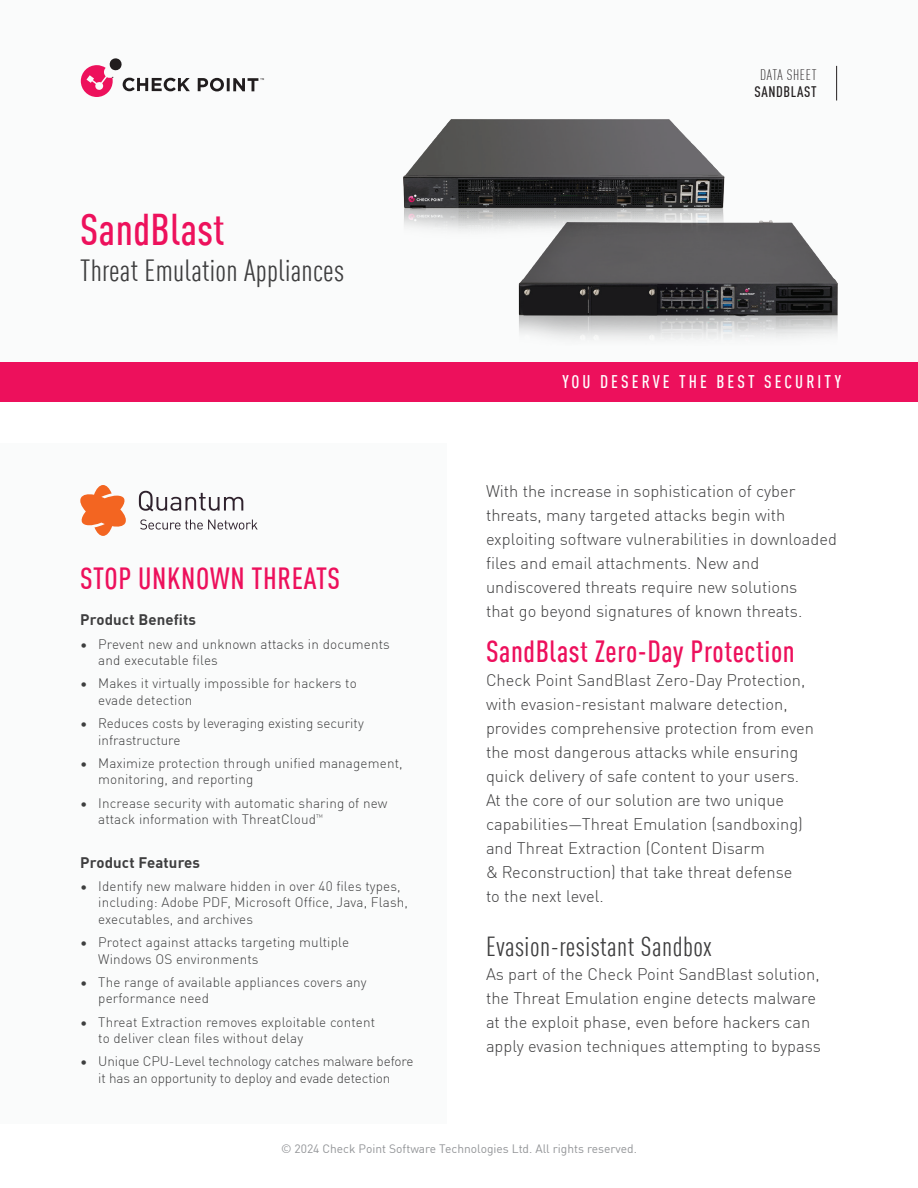
<style>
.page{position:relative;width:918px;height:1188px;background:#fff}
.page>*{position:absolute;margin:0;border:0;box-sizing:border-box;transform-origin:0 0}
.t1{font:500 condensed 43.5px "DIN Pro";letter-spacing:.01em;color:#ed115c}
.t2{font:500 condensed 30px "DIN Pro";letter-spacing:.02em;color:#ed105c}
.t3{font:condensed 30px "DIN Pro";letter-spacing:.01em;color:#3e3e3f}
.t4{font:condensed 27px "DIN Pro";letter-spacing:.02em;color:#3e3e3f}
.t5{font:500 condensed 18px "DIN Pro";letter-spacing:.17em;color:#fff}
.t6{font:300 16.5px/24px "DIN Pro";color:#3e3e3f}
.t7{font:700 15px "DIN Pro";letter-spacing:.01em;color:#3e3e3f}
.t8{font:300 condensed 15px "DIN Pro";letter-spacing:.04em;color:#231f20}
.t9{font:500 condensed 15px "DIN Pro";letter-spacing:.04em;color:#231f20}
.t10{font:300 13.5px/16.5px "DIN Pro";letter-spacing:.01em;color:#3e3e3f}
.t11{font:300 13.5px/16.5px "DIN Pro";letter-spacing:-.01em;color:#3e3e3f;text-align:center}
.t12{font:12px "DIN Pro";color:#939598}
</style>
<div class="page">
<div style="left:0;top:0;width:918px;height:382px;background:#fafbfb"></div>
<div style="left:0;top:362px;width:918px;height:39px;background:#ed105c"></div>
<div style="left:0;top:443px;width:446px;height:680px;background:#fafbfb"></div>
<svg style="left:139px;top:491px;width:104px;height:21px"></svg>
<svg style="left:140px;top:519px;width:118px;height:11px"></svg>
<svg style="left:80px;top:485px;width:46px;height:51px"></svg>
<img style="left:518px;top:220px;width:320px;height:119px">
<img style="left:403px;top:119px;width:341px;height:131px">
<svg style="left:81px;top:58px;width:109px;height:39px"></svg>
<svg style="left:198px;top:78px;width:66px;height:13px"></svg>
<hr style="left:836px;top:66px;width:1px;height:34px;background:#231f20">
<h1 class="t1" style="left:80px;top:198px;width:146px">SandBlast</h1>
<h2 class="t3" style="left:80px;top:249px;width:265px">Threat Emulation Appliances</h2>
<h2 class="t2" style="left:80px;top:557px;width:261px">STOP UNKNOWN THREATS</h2>
<p class="t7" style="left:80px;top:608px;width:117px">Product Benefits</p>
<p class="t10" style="left:98px;top:635px;width:293px;text-indent:-18px">• Prevent new and unknown attacks in documents and executable files</p>
<p class="t10" style="left:98px;top:674px;width:260px;text-indent:-18px">• Makes it virtually impossible for hackers to evade detection</p>
<p class="t10" style="left:98px;top:714px;width:267px;text-indent:-18px">• Reduces costs by leveraging existing security infrastructure</p>
<p class="t10" style="left:98px;top:754px;width:306px;text-indent:-18px">• Maximize protection through unified management, monitoring, and reporting</p>
<p class="t10" style="left:98px;top:794px;width:291px;text-indent:-18px">• Increase security with automatic sharing of new attack information with ThreatCloud<sup>™</sup></p>
<p class="t7" style="left:80px;top:851px;width:121px">Product Features</p>
<p class="t10" style="left:98px;top:877px;width:311px;text-indent:-18px">• Identify new malware hidden in over 40 files types, including: Adobe PDF, Microsoft Office, Java, Flash, executables, and archives</p>
<p class="t10" style="left:98px;top:933px;width:252px;text-indent:-18px">• Protect against attacks targeting multiple<br>Windows OS environments</p>
<p class="t10" style="left:98px;top:973px;width:270px;text-indent:-18px">• The range of available appliances covers any performance need</p>
<p class="t10" style="left:98px;top:1013px;width:278px;text-indent:-18px">• Threat Extraction removes exploitable content to deliver clean files without delay</p>
<p class="t11" style="left:80px;top:1052px;width:335px">• Unique CPU-Level technology catches malware before it has an opportunity to deploy and evade detection</p>
<p class="t8" style="left:760px;top:65px;width:58px">DATA SHEET</p>
<p class="t9" style="left:755px;top:81px;width:63px">SANDBLAST</p>
<p class="t5" style="left:562px;top:369px;width:280px">YOU DESERVE THE BEST SECURITY</p>
<p class="t6" style="left:486px;top:478px;width:353px">With the increase in sophistication of cyber threats, many targeted attacks begin with exploiting software vulnerabilities in downloaded files and email attachments. New and undiscovered threats require new solutions<br>that go beyond signatures of known threats.</p>
<h2 class="t2" style="left:486px;top:630px;width:310px">SandBlast Zero-Day Protection</h2>
<p class="t6" style="left:486px;top:667px;width:330px">Check Point SandBlast Zero-Day Protection, with evasion-resistant malware detection, provides comprehensive protection from even the most dangerous attacks while ensuring quick delivery of safe content to your users.<br>At the core of our solution are two unique capabilities—Threat Emulation (sandboxing) and Threat Extraction (Content Disarm<br>&amp; Reconstruction) that take threat defense<br>to the next level.</p>
<h3 class="t4" style="left:486px;top:928px;width:227px">Evasion-resistant Sandbox</h3>
<p class="t6" style="left:486px;top:961px;width:336px">As part of the Check Point SandBlast solution, the Threat Emulation engine detects malware at the exploit phase, even before hackers can apply evasion techniques attempting to bypass</p>
<p class="t12" style="left:281px;top:1139px;width:357px">© 2024 Check Point Software Technologies Ltd. All rights reserved.</p>
</div>
